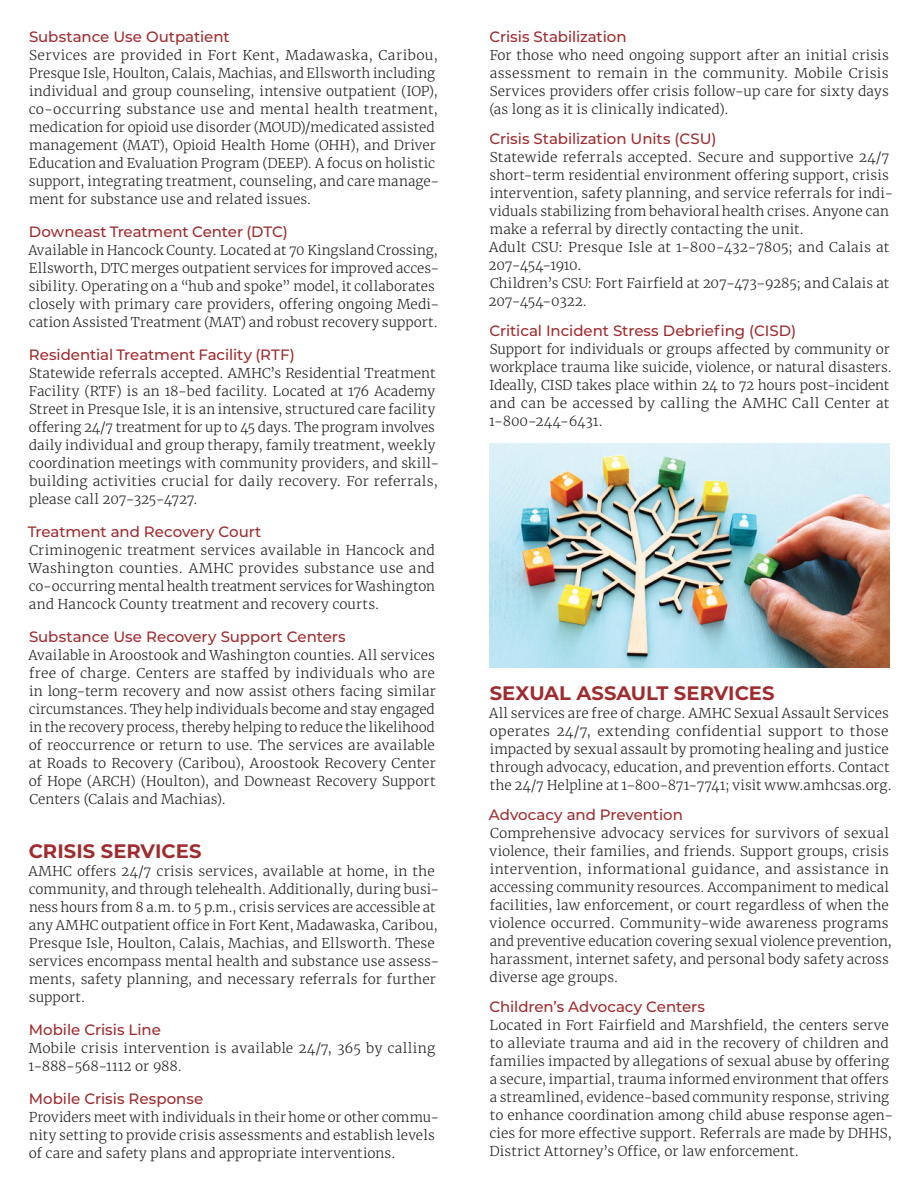
<style>
.page{position:relative;width:918px;height:1188px;background:#fff}
.page>*{position:absolute;margin:0;border:0;box-sizing:border-box;transform-origin:0 0}
.t1{font:700 19.5px "Montserrat";color:#9f2c2f}
.t2{font:500 15px "Montserrat";letter-spacing:-.005em;color:#9f2c2f}
.t3{font:300 13.5px/18px "Merriweather";letter-spacing:.005em;color:#231f20}
</style>
<div class="page">
<img style="left:489px;top:443px;width:400px;height:225px">
<p class="t2" style="left:29px;top:26px;width:202px">Substance Use Outpatient</p>
<p class="t3" style="left:29px;top:46px;width:412px">Services are provided in Fort Kent, Madawaska, Caribou, Presque Isle, Houlton, Calais, Machias, and Ellsworth including individual and group counseling, intensive outpatient (IOP), co-occurring substance use and mental health treatment, medication for opioid use disorder (MOUD)/medicated assisted management (MAT), Opioid Health Home (OHH), and Driver Education and Evaluation Program (DEEP). A focus on holistic support, integrating treatment, counseling, and care manage&shy;ment for substance use and related issues.</p>
<p class="t2" style="left:29px;top:221px;width:260px">Downeast Treatment Center (DTC)</p>
<p class="t3" style="left:28px;top:241px;width:412px">Available in Hancock County. Located at 70 Kingsland Crossing, Ellsworth, DTC merges outpatient services for improved acces&shy;sibility. Operating on a “hub and spoke” model, it collaborates closely with primary care providers, offering ongoing Medi&shy;cation Assisted Treatment (MAT) and robust recovery support.</p>
<p class="t2" style="left:29px;top:344px;width:267px">Residential Treatment Facility (RTF)</p>
<p class="t3" style="left:29px;top:364px;width:412px">Statewide referrals accepted. AMHC’s Residential Treatment Facility (RTF) is an 18-bed facility. Located at 176 Academy Street in Presque Isle, it is an intensive, structured care facility offering 24/7 treatment for up to 45 days. The program involves daily individual and group therapy, family treatment, weekly coordination meetings with community providers, and skill&shy;building activities crucial for daily recovery. For referrals, please call 207-325-4727.</p>
<p class="t2" style="left:28px;top:521px;width:235px">Treatment and Recovery Court</p>
<p class="t3" style="left:29px;top:541px;width:408px;text-align:justify">Criminogenic treatment services available in Hancock and Washington counties. AMHC provides substance use and co-occurring mental health treatment services for Washington and Hancock County treatment and recovery courts.</p>
<p class="t2" style="left:29px;top:626px;width:318px">Substance Use Recovery Support Centers</p>
<p class="t3" style="left:28px;top:646px;width:409px;text-align:justify">Available in Aroostook and Washington counties. All services free of charge. Centers are staffed by individuals who are in long-term recovery and now assist others facing similar circumstances. They help individuals become and stay engaged in the recovery process, thereby helping to reduce the likelihood of reoccurrence or return to use. The services are available at Roads to Recovery (Caribou), Aroostook Recovery Center of Hope (ARCH) (Houlton), and Downeast Recovery Support Centers (Calais and Machias).</p>
<h1 class="t1" style="left:29px;top:837px;width:174px">CRISIS SERVICES</h1>
<p class="t3" style="left:28px;top:862px;width:412px">AMHC offers 24/7 crisis services, available at home, in the community, and through telehealth. Additionally, during busi&shy;ness hours from 8 a.m. to 5 p.m., crisis services are accessible at any AMHC outpatient office in Fort Kent, Madawaska, Caribou, Presque Isle, Houlton, Calais, Machias, and Ellsworth. These services encompass mental health and substance use assess&shy;ments, safety planning, and necessary referrals for further support.</p>
<p class="t2" style="left:29px;top:1019px;width:134px">Mobile Crisis Line</p>
<p class="t3" style="left:28px;top:1039px;width:408px">Mobile crisis intervention is available 24/7, 365 by calling<br>1-888-568-1112 or 988.</p>
<p class="t2" style="left:29px;top:1088px;width:176px">Mobile Crisis Response</p>
<p class="t3" style="left:29px;top:1108px;width:412px">Providers meet with individuals in their home or other commu&shy;nity setting to provide crisis assessments and establish levels of care and safety plans and appropriate interventions.</p>
<p class="t2" style="left:489px;top:26px;width:139px">Crisis Stabilization</p>
<p class="t3" style="left:489px;top:46px;width:401px;text-align:justify">For those who need ongoing support after an initial crisis assessment to remain in the community. Mobile Crisis Services providers offer crisis follow-up care for sixty days (as long as it is clinically indicated).</p>
<p class="t2" style="left:489px;top:128px;width:229px">Crisis Stabilization Units (CSU)</p>
<p class="t3" style="left:489px;top:148px;width:406px">Statewide referrals accepted. Secure and supportive 24/7 short-term residential environment offering support, crisis intervention, safety planning, and service referrals for indi&shy;viduals stabilizing from behavioral health crises. Anyone can make a referral by directly contacting the unit.<br>Adult CSU: Presque Isle at 1-800-432-7805; and Calais at 207-454-1910.<br>Children’s CSU: Fort Fairfield at 207-473-9285; and Calais at 207-454-0322.</p>
<p class="t2" style="left:489px;top:320px;width:308px">Critical Incident Stress Debriefing (CISD)</p>
<p class="t3" style="left:489px;top:340px;width:404px">Support for individuals or groups affected by community or workplace trauma like suicide, violence, or natural disasters.<br>Ideally, CISD takes place within 24 to 72 hours post-incident and can be accessed by calling the AMHC Call Center at 1-800-244-6431.</p>
<h1 class="t1" style="left:490px;top:679px;width:286px">SEXUAL ASSAULT SERVICES</h1>
<p class="t3" style="left:489px;top:705px;width:404px">All services are free of charge. AMHC Sexual Assault Services operates 24/7, extending confidential support to those impacted by sexual assault by promoting healing and justice through advocacy, education, and prevention efforts. Contact the 24/7 Helpline at 1-800-871-7741; visit www.amhcsas.org.</p>
<p class="t2" style="left:489px;top:805px;width:196px">Advocacy and Prevention</p>
<p class="t3" style="left:489px;top:825px;width:404px">Comprehensive advocacy services for survivors of sexual violence, their families, and friends. Support groups, crisis intervention, informational guidance, and assistance in accessing community resources. Accompaniment to medical facilities, law enforcement, or court regardless of when the violence occurred. Community-wide awareness programs and preventive education covering sexual violence prevention, harassment, internet safety, and personal body safety across diverse age groups.</p>
<p class="t2" style="left:489px;top:997px;width:217px">Children’s Advocacy Centers</p>
<p class="t3" style="left:489px;top:1017px;width:405px">Located in Fort Fairfield and Marshfield, the centers serve to alleviate trauma and aid in the recovery of children and families impacted by allegations of sexual abuse by offering a secure, impartial, trauma informed environment that offers a streamlined, evidence-based community response, striving to enhance coordination among child abuse response agen&shy;cies for more effective support. Referrals are made by DHHS, District Attorney’s Office, or law enforcement.</p>
</div>
